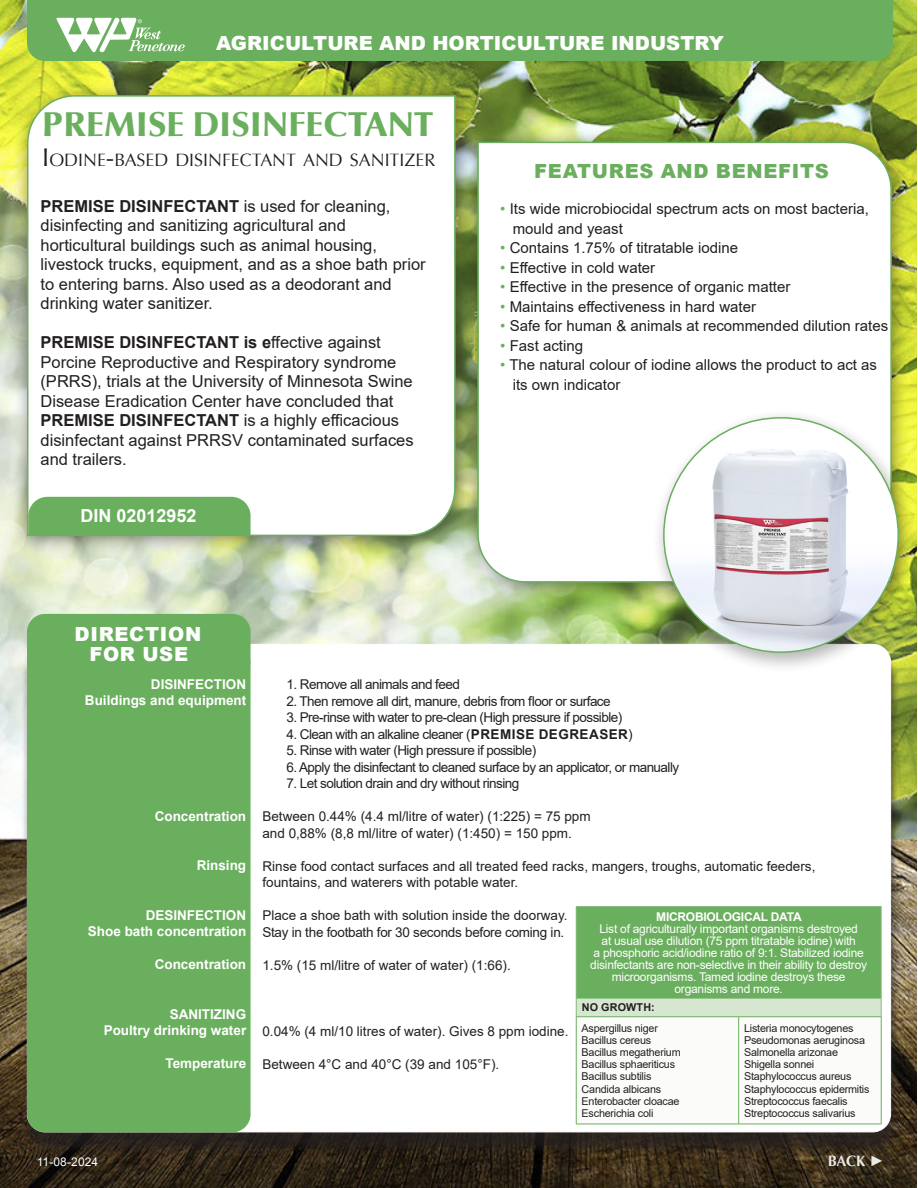
<style>
.page{position:relative;width:918px;height:1188px;background:#fff}
.page>*{position:absolute;margin:0;border:0;box-sizing:border-box;transform-origin:0 0}
.t1{font:900 34.5px "Optima LT Pro";color:#6aaf5e}
.t2{font:900 19.5px "Arial";color:#fff}
.t3{font:900 19.5px "Arial";letter-spacing:.035em;color:#6aaf5e}
.t4{font:900 19.5px/19.5px "Arial";letter-spacing:.035em;color:#fff;text-align:center}
.t5{font:700 18px "Arial";color:#fff}
.t6{font:17.85px "Optima LT Pro";color:#231f20}
.t7{font:16.5px/19.5px "Arial";color:#231f20}
.t8{font:700 16.5px "Arial";color:#231f20}
.t9{font:15px "Arial";color:#231f20}
.t10{font:700 15px "Optima LT Pro";color:#fff}
.t11{font:13.5px/16.5px "Arial";color:#231f20}
.t12{font:13.5px "Arial";letter-spacing:-.04em;color:#231f20}
.t13{font:700 13.5px/16.5px "Arial";color:#fff;text-align:right}
.t14{font:13.5px "Arial";letter-spacing:-.02em;color:#231f20}
.t15{font:12px/12px "Arial";letter-spacing:-.02em;color:#fff;text-align:center}
.t16{font:10.8px "Arial";letter-spacing:-.02em;color:#231f20}
.t17{font:700 10.8px "Arial";letter-spacing:.015em;color:#231f20}
.s1{font-size:25.5px}
.s2{font-weight:400}
.s3{font-weight:700}
.s4{color:#6aaf5e}
.s5{font-family:"Arial"}
</style>
<div class="page">
<img style="left:0;top:0;width:917px;height:1188px">
<div style="left:27px;top:0;width:866px;height:61px;background:#6aaf5e"></div>
<svg style="left:56px;top:16px;width:129px;height:36px"></svg>
<div style="left:21px;top:650px;width:880px;height:505px;background:#231f20;opacity:.75"></div>
<div style="left:27px;top:644px;width:864px;height:488px;background:#fff;border-radius:18px"></div>
<div style="left:27px;top:646px;width:224px;height:486px;background:#6aaf5e;border-radius:18px"></div>
<div style="left:27px;top:614px;width:224px;height:65px;background:#6aaf5e;border-radius:18px"></div>
<div style="left:13px;top:83px;width:459px;height:471px;background:#231f20;opacity:.5"></div>
<svg style="left:26px;top:94px;width:430px;height:443px"></svg>
<div style="left:465px;top:129px;width:445px;height:471px;background:#231f20;opacity:.5"></div>
<svg style="left:477px;top:141px;width:416px;height:442px"></svg>
<div style="left:652px;top:408px;width:265px;height:265px;background:#231f20;opacity:.33"></div>
<img style="left:664px;top:418px;width:234px;height:234px;border-radius:117px">
<div style="left:28px;top:497px;width:223px;height:38px;background:#6aaf5e"></div>
<div style="left:576px;top:907px;width:305px;height:91px;background:#6aaf5e"></div>
<hr style="left:576px;top:907px;width:1px;height:91px;background:#86bb7c">
<hr style="left:576px;top:906px;width:163px;height:1px;background:#86bb7c">
<hr style="left:739px;top:906px;width:142px;height:1px;background:#86bb7c">
<hr style="left:881px;top:907px;width:1px;height:91px;background:#86bb7c">
<svg style="left:576px;top:998px;width:306px;height:126px"></svg>
<hr style="left:576px;top:1017px;width:1px;height:107px;background:#6aaf5e">
<hr style="left:576px;top:1017px;width:163px;height:1px;background:#6aaf5e">
<hr style="left:739px;top:1017px;width:142px;height:1px;background:#6aaf5e">
<hr style="left:738px;top:1017px;width:1px;height:107px;background:#6aaf5e">
<hr style="left:881px;top:1017px;width:1px;height:107px;background:#6aaf5e">
<hr style="left:576px;top:1124px;width:163px;height:1px;background:#6aaf5e">
<hr style="left:739px;top:1124px;width:142px;height:1px;background:#6aaf5e">
<p class="t2" style="left:216px;top:28px;width:509px">AGRICULTURE AND HORTICULTURE INDUSTRY</p>
<p class="t1" style="left:42px;top:102px;width:393px">PREMISE DISINFECTANT</p>
<p class="t6" style="left:42px;top:149px;width:394px"><span class="s1">I</span>ODI NE<span class="s1">-</span>BASED DISI NFECTANT AND SANITIZER</p>
<p class="t8" style="left:40px;top:194px;width:351px">PREMISE DISINFECTANT <span class="s2">is used for cleaning,</span></p>
<p class="t7" style="left:40px;top:215px;width:307px">disinfecting and sanitizing agricultural and</p>
<p class="t7" style="left:40px;top:235px;width:338px">horticultural buildings such as animal housing,</p>
<p class="t7" style="left:40px;top:254px;width:387px">livestock trucks, equipment, and as a shoe bath prior to entering barns. Also used as a deodorant and drinking water sanitizer.</p>
<p class="t7" style="left:40px;top:332px;width:375px"><span class="s3">PREMISE DISINFECTANT is e</span>ffective against Porcine Reproductive and Respiratory syndrome (PRRS), trials at the University of Minnesota Swine Disease Eradication Center have concluded that <span class="s3">PREMISE DISINFECTANT</span> is a highly efficacious disinfectant against PRRSV contaminated surfaces and trailers.</p>
<p class="t5" style="left:81px;top:503px;width:118px">DIN 02012952</p>
<p class="t4" style="left:75px;top:624px;width:128px">DIRECTION<br>FOR USE</p>
<p class="t3" style="left:534px;top:157px;width:296px">FEATURES AND BENEFITS</p>
<p class="t9" style="left:500px;top:199px;width:370px"><span class="s4">•</span> Its wide microbiocidal spectrum acts on most bacteria,</p>
<p class="t9" style="left:513px;top:218px;width:112px">mould and yeast</p>
<p class="t9" style="left:500px;top:238px;width:239px"><span class="s4">•</span> Contains 1.75% of titratable iodine</p>
<p class="t9" style="left:500px;top:257px;width:156px"><span class="s4">•</span> Effective in cold water</p>
<p class="t9" style="left:500px;top:277px;width:292px"><span class="s4">•</span> Effective in the presence of organic matter</p>
<p class="t9" style="left:500px;top:296px;width:257px"><span class="s4">•</span> Maintains effectiveness in hard water</p>
<p class="t9" style="left:500px;top:316px;width:389px"><span class="s4">•</span> Safe for human &amp; animals at recommended dilution rates</p>
<p class="t9" style="left:500px;top:335px;width:84px"><span class="s4">•</span> Fast acting</p>
<p class="t9" style="left:500px;top:355px;width:378px"><span class="s4">•</span> The natural colour of iodine allows the product to act as</p>
<p class="t9" style="left:513px;top:374px;width:109px">its own indicator</p>
<p class="t13" style="left:151px;top:676px;width:97px">DISINFECTION</p>
<p class="t13" style="left:85px;top:692px;width:163px">Buildings and equipment</p>
<p class="t13" style="left:155px;top:808px;width:93px">Concentration</p>
<p class="t13" style="left:197px;top:857px;width:51px">Rinsing</p>
<p class="t13" style="left:146px;top:907px;width:102px">DESINFECTION</p>
<p class="t13" style="left:88px;top:923px;width:160px">Shoe bath concentration</p>
<p class="t13" style="left:155px;top:956px;width:93px">Concentration</p>
<p class="t13" style="left:104px;top:1006px;width:144px">SANITIZING<br>Poultry drinking water</p>
<p class="t13" style="left:165px;top:1055px;width:82px">Temperature</p>
<p class="t15" style="left:37px;top:1155px;width:63px">11-08-2024</p>
<p class="t12" style="left:286px;top:675px;width:175px">1. Remove all animals and feed</p>
<p class="t12" style="left:286px;top:692px;width:326px">2. Then remove all dirt, manure, debris from floor or surface</p>
<p class="t12" style="left:286px;top:708px;width:337px">3. Pre-rinse with water to pre-clean (High pressure if possible)</p>
<p class="t12" style="left:286px;top:725px;width:348px">4. Clean with an alkaline cleaner (<span class="s3">PREMISE DEGREASER</span>)</p>
<p class="t12" style="left:286px;top:741px;width:251px">5. Rinse with water (High pressure if possible)</p>
<p class="t12" style="left:286px;top:758px;width:394px">6. Apply the disinfectant to cleaned surface by an applicator, or manually</p>
<p class="t12" style="left:286px;top:774px;width:234px">7. Let solution drain and dry without rinsing</p>
<p class="t11" style="left:262px;top:808px;width:330px">Between 0.44% (4.4 ml/litre of water) (1:225) = 75 ppm and 0,88% (8,8 ml/litre of water) (1:450) = 150 ppm.</p>
<p class="t11" style="left:262px;top:858px;width:555px">Rinse food contact surfaces and all treated feed racks, mangers, troughs, automatic feeders, fountains, and waterers with potable water.</p>
<p class="t11" style="left:262px;top:907px;width:307px">Place a shoe bath with solution inside the doorway.</p>
<p class="t14" style="left:262px;top:923px;width:303px">Stay in the footbath for 30 seconds before coming in.</p>
<p class="t11" style="left:262px;top:957px;width:250px">1.5% (15 ml/litre of water of water) (1:66).</p>
<p class="t15" style="left:599px;top:910px;width:260px"><span class="s3">MICROBIOLOGICAL DATA<br></span>List of agriculturally important organisms destroyed</p>
<p class="t15" style="left:602px;top:934px;width:256px">at usual use dilution (75 ppm titratable iodine) with</p>
<p class="t15" style="left:590px;top:946px;width:278px">a phosphoric acid/iodine ratio of 9:1. Stabilized iodine disinfectants are non-selective in their ability to destroy microorganisms. Tamed iodine destroys these</p>
<p class="t15" style="left:675px;top:982px;width:110px">organisms and more.</p>
<p class="t17" style="left:582px;top:1000px;width:74px">NO GROWTH:</p>
<p class="t16" style="left:582px;top:1021px;width:78px">Aspergillus niger</p>
<p class="t16" style="left:582px;top:1033px;width:71px">Bacillus cereus</p>
<p class="t16" style="left:582px;top:1045px;width:101px">Bacillus megatherium</p>
<p class="t16" style="left:582px;top:1057px;width:95px">Bacillus sphaeriticus</p>
<p class="t16" style="left:582px;top:1069px;width:71px">Bacillus subtilis</p>
<p class="t16" style="left:582px;top:1081px;width:81px">Candida albicans</p>
<p class="t16" style="left:582px;top:1093px;width:99px">Enterobacter cloacae</p>
<p class="t16" style="left:582px;top:1106px;width:73px">Escherichia coli</p>
<p class="t16" style="left:744px;top:1021px;width:111px">Listeria monocytogenes</p>
<p class="t16" style="left:744px;top:1033px;width:122px">Pseudomonas aeruginosa</p>
<p class="t16" style="left:744px;top:1045px;width:95px">Salmonella arizonae</p>
<p class="t16" style="left:744px;top:1057px;width:72px">Shigella sonnei</p>
<p class="t16" style="left:744px;top:1069px;width:109px">Staphylococcus aureus</p>
<p class="t16" style="left:744px;top:1081px;width:127px">Staphylococcus epidermitis</p>
<p class="t16" style="left:744px;top:1093px;width:105px">Streptococcus faecalis</p>
<p class="t16" style="left:744px;top:1106px;width:113px">Streptococcus salivarius</p>
<p class="t11" style="left:262px;top:1023px;width:308px">0.04% (4 ml/10 litres of water). Gives 8 ppm iodine.</p>
<p class="t11" style="left:262px;top:1056px;width:238px">Between 4°C and 40°C (39 and 105°F).</p>
<p class="t10" style="left:828px;top:1151px;width:58px">BACK <span class="s5">►</span></p>
</div>
